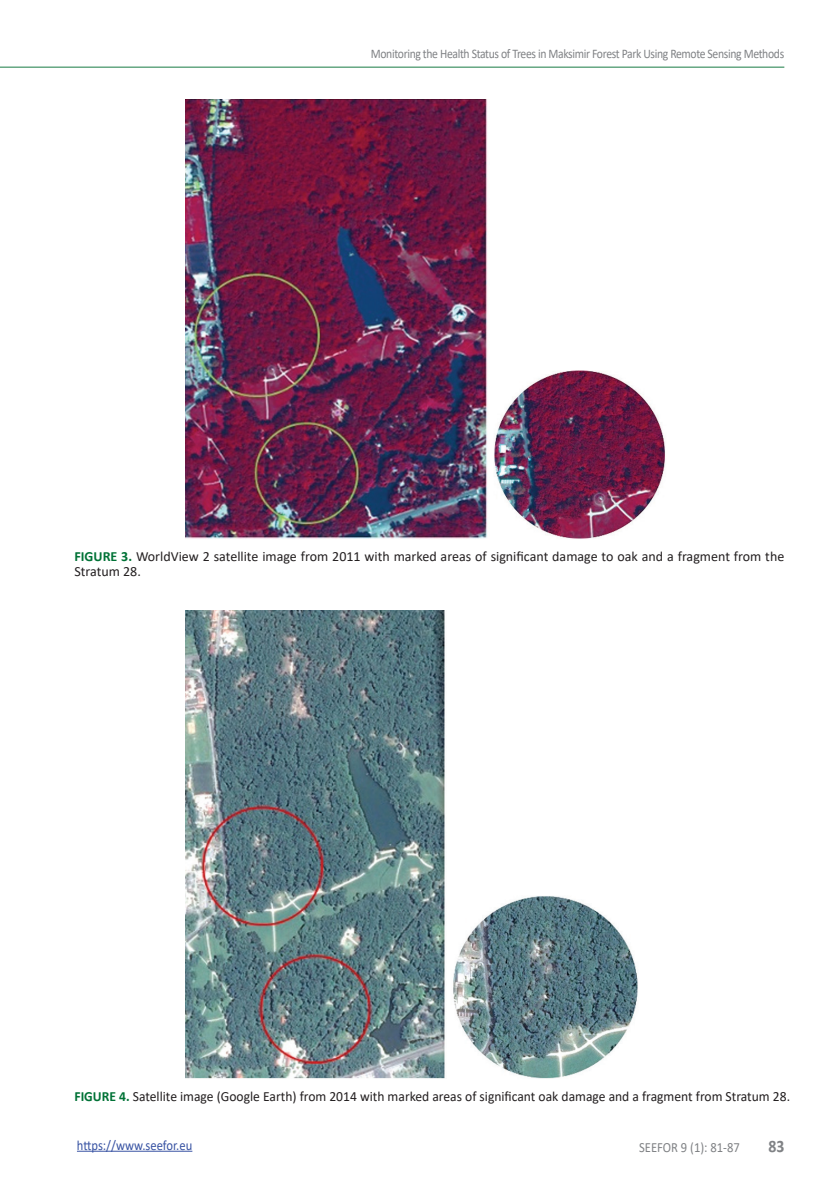
<style>
.page{position:relative;width:834px;height:1191px;background:#fff}
.page>*{position:absolute;margin:0;border:0;box-sizing:border-box;transform-origin:0 0}
.t1{font:700 17.5px "Calibri";color:#808285;scale:.9 1}
.t2{font:14px/14.9px "Calibri";color:#231f20}
.t3{font:14px "Calibri";color:#3853a3;scale:.9 1}
.t4{font:14px "Calibri";color:#808285;scale:.9 1}
.t5{font:13.12px "Calibri";letter-spacing:-.03em;color:#808285;scale:.89 1}
.s1{font-weight:700;color:#007236}
</style>
<div class="page">
<hr style="left:0;top:67px;width:784px;height:1px;background:#4f9b70">
<hr style="left:77px;top:1150px;width:115px;height:1px;background:#3853a3">
<img style="left:185px;top:99px;width:480px;height:440px">
<img style="left:185px;top:611px;width:453px;height:468px">
<p class="t5" style="left:371px;top:44px;width:466px">Monitoring the Health Status of Trees in Maksimir Forest Park Using Remote Sensing Methods</p>
<p class="t2" style="left:74px;top:548px;width:711px"><span class="s1">FIGURE 3.</span> WorldView 2 satellite image from 2011 with marked areas of significant damage to oak and a fragment from the<br>Stratum 28.</p>
<p class="t2" style="left:74px;top:1088px;width:717px"><span class="s1">FIGURE 4.</span> Satellite image (Google Earth) from 2014 with marked areas of significant oak damage and a fragment from Stratum 28.</p>
<p class="t3" style="left:77px;top:1135px;width:130px">https://www.seefor.eu</p>
<p class="t4" style="left:639px;top:1137px;width:113px">SEEFOR 9 (1): 81-87</p>
<p class="t1" style="left:768px;top:1134px;width:19px">83</p>
</div>
